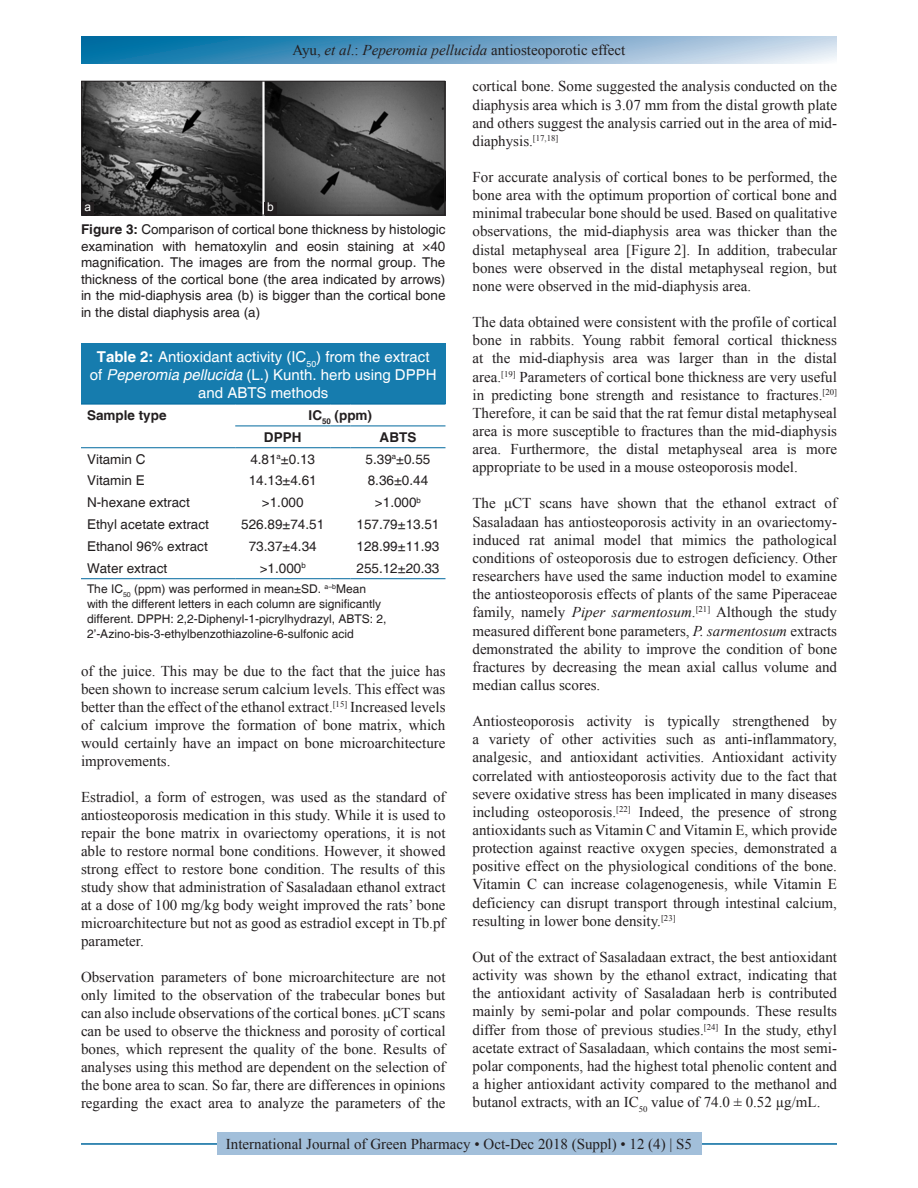
<style>
.page{position:relative;width:918px;height:1188px;background:#fff}
.page>*{position:absolute;margin:0;border:0;box-sizing:border-box;transform-origin:0 0}
.TX{font:15px/18.1px "Times New Roman";color:#231f20;text-align:justify}
.TT{font:15px/18px "Helvetica";color:#fff;text-align:center}
.FGC{font:13.5px/16.5px "Helvetica";color:#231f20;text-align:justify}
.TB{font:13.5px "Helvetica";color:#231f20}
.TBL{font:13.5px "Helvetica";color:#231f20}
.TCH{font:700 13.5px "Helvetica";color:#231f20}
.TFN{font:12px/15px "Helvetica";color:#231f20}
.LABEL{font:12px "Arial";color:#fff}
.s1{font-style:italic}
.s2{font-weight:700}
</style>
<div class="page">
<svg style="left:81px;top:37px;width:756px;height:27px;background:#6ba4c8"></svg>
<hr style="left:81px;top:1143px;width:756px;height:2px;background:#00689e">
<div style="left:217px;top:1133px;width:484px;height:22px;background:#a2bfda"></div>
<div style="left:81px;top:344px;width:365px;height:60px;background:#167cae"></div>
<hr style="left:81px;top:578px;width:134px;height:1px;background:#00689e">
<svg style="left:215px;top:578px;width:20px;height:1px"></svg>
<hr style="left:235px;top:578px;width:95px;height:1px;background:#00689e">
<svg style="left:330px;top:578px;width:21px;height:1px"></svg>
<hr style="left:351px;top:578px;width:94px;height:1px;background:#00689e">
<hr style="left:81px;top:404px;width:134px;height:1px;background:#00689e">
<svg style="left:215px;top:404px;width:20px;height:1px"></svg>
<hr style="left:235px;top:404px;width:95px;height:1px;background:#00689e">
<svg style="left:330px;top:404px;width:21px;height:1px"></svg>
<hr style="left:351px;top:404px;width:94px;height:1px;background:#00689e">
<hr style="left:81px;top:447px;width:134px;height:1px;background:#00689e">
<svg style="left:215px;top:447px;width:20px;height:1px"></svg>
<hr style="left:235px;top:447px;width:95px;height:1px;background:#00689e">
<svg style="left:330px;top:447px;width:21px;height:1px"></svg>
<hr style="left:351px;top:447px;width:94px;height:1px;background:#00689e">
<hr style="left:235px;top:426px;width:95px;height:1px;background:#00689e">
<svg style="left:330px;top:426px;width:21px;height:1px"></svg>
<hr style="left:351px;top:426px;width:94px;height:1px;background:#00689e">
<img style="left:83px;top:83px;width:360px;height:130px">
<div style="left:81px;top:81px;width:364px;height:134px;border:1px solid #231f20"></div>
<div style="left:264px;top:203px;width:13px;height:12px;background:#231f20"></div>
<div style="left:81px;top:203px;width:13px;height:12px;background:#231f20"></div>
<p class="TX" style="left:293px;top:41px;width:334px">Ayu, <span class="s1">et al</span>.: <span class="s1">Peperomia pellucida</span> antiosteoporotic effect</p>
<p class="LABEL" style="left:84px;top:199px;width:8px">a</p>
<p class="LABEL" style="left:267px;top:199px;width:8px">b</p>
<p class="FGC" style="left:81px;top:222px;width:366px"><span class="s2">Figure 3:</span> Comparison of cortical bone thickness by histologic examination with hematoxylin and eosin staining at ×40 magnification. The images are from the normal group. The thickness of the cortical bone (the area indicated by arrows) in the mid-diaphysis area (b) is bigger than the cortical bone in the distal diaphysis area (a)</p>
<p class="TT" style="left:90px;top:348px;width:348px"><span class="s2">Table 2:</span> Antioxidant activity (IC<sub>50</sub>) from the extract of <span class="s1">Peperomia pellucida</span> (L.) Kunth. herb using DPPH and ABTS methods</p>
<p class="TCH" style="left:87px;top:407px;width:81px">Sample type</p>
<p class="TCH" style="left:309px;top:407px;width:65px">IC<sub>50</sub> (ppm)</p>
<p class="TCH" style="left:264px;top:429px;width:39px">DPPH</p>
<p class="TCH" style="left:380px;top:429px;width:38px">ABTS</p>
<p class="TB" style="left:87px;top:451px;width:60px">Vitamin C</p>
<p class="TB" style="left:250px;top:451px;width:66px">4.81<sup>a</sup>±0.13</p>
<p class="TB" style="left:366px;top:451px;width:66px">5.39<sup>a</sup>±0.55</p>
<p class="TB" style="left:87px;top:473px;width:59px">Vitamin E</p>
<p class="TB" style="left:249px;top:473px;width:69px">14.13±4.61</p>
<p class="TB" style="left:368px;top:473px;width:62px">8.36±0.44</p>
<p class="TB" style="left:87px;top:495px;width:104px">N‑hexane extract</p>
<p class="TB" style="left:262px;top:495px;width:43px">&gt;1.000</p>
<p class="TB" style="left:375px;top:495px;width:48px">&gt;1.000<sup>b</sup></p>
<p class="TB" style="left:87px;top:517px;width:124px">Ethyl acetate extract</p>
<p class="TB" style="left:241px;top:517px;width:84px">526.89±74.51</p>
<p class="TB" style="left:357px;top:517px;width:84px">157.79±13.51</p>
<p class="TB" style="left:87px;top:538px;width:122px">Ethanol 96% extract</p>
<p class="TB" style="left:249px;top:538px;width:69px">73.37±4.34</p>
<p class="TB" style="left:357px;top:538px;width:84px">128.99±11.93</p>
<p class="TBL" style="left:87px;top:560px;width:82px">Water extract</p>
<p class="TBL" style="left:260px;top:560px;width:48px">&gt;1.000<sup>b</sup></p>
<p class="TBL" style="left:357px;top:560px;width:84px">255.12±20.33</p>
<p class="TFN" style="left:87px;top:582px;width:301px">The IC<sub>50</sub> (ppm) was performed in mean±SD. <sup>a–b</sup>Mean with the different letters in each column are significantly different. DPPH: 2,2‑Diphenyl‑1‑picrylhydrazyl, ABTS: 2, 2’‑Azino‑bis‑3‑ethylbenzothiazoline‑6‑sulfonic acid</p>
<p class="TX" style="left:81px;top:661px;width:366px">of the juice. This may be due to the fact that the juice has been shown to increase serum calcium levels. This effect was better than the effect of the ethanol extract.<sup>[15]</sup> Increased levels of calcium improve the formation of bone matrix, which would certainly have an impact on bone microarchitecture improvements.</p>
<p class="TX" style="left:81px;top:787px;width:366px">Estradiol, a form of estrogen, was used as the standard of antiosteoporosis medication in this study. While it is used to repair the bone matrix in ovariectomy operations, it is not able to restore normal bone conditions. However, it showed strong effect to restore bone condition. The results of this study show that administration of Sasaladaan ethanol extract at a dose of 100 mg/kg body weight improved the rats’ bone microarchitecture but not as good as estradiol except in Tb.pf parameter.</p>
<p class="TX" style="left:81px;top:967px;width:366px">Observation parameters of bone microarchitecture are not only limited to the observation of the trabecular bones but can also include observations of the cortical bones. μCT scans can be used to observe the thickness and porosity of cortical bones, which represent the quality of the bone. Results of analyses using this method are dependent on the selection of the bone area to scan. So far, there are differences in opinions regarding the exact area to analyze the parameters of the</p>
<p class="TX" style="left:472px;top:77px;width:366px">cortical bone. Some suggested the analysis conducted on the diaphysis area which is 3.07 mm from the distal growth plate and others suggest the analysis carried out in the area of mid&shy;diaphysis.<sup>[17,18]</sup></p>
<p class="TX" style="left:472px;top:167px;width:366px">For accurate analysis of cortical bones to be performed, the bone area with the optimum proportion of cortical bone and minimal trabecular bone should be used. Based on qualitative observations, the mid-diaphysis area was thicker than the distal metaphyseal area [Figure 2]. In addition, trabecular bones were observed in the distal metaphyseal region, but none were observed in the mid-diaphysis area.</p>
<p class="TX" style="left:472px;top:313px;width:366px">The data obtained were consistent with the profile of cortical bone in rabbits. Young rabbit femoral cortical thickness at the mid-diaphysis area was larger than in the distal area.<sup>[19]</sup> Parameters of cortical bone thickness are very useful in predicting bone strength and resistance to fractures.<sup>[20] </sup>Therefore, it can be said that the rat femur distal metaphyseal area is more susceptible to fractures than the mid-diaphysis area. Furthermore, the distal metaphyseal area is more appropriate to be used in a mouse osteoporosis model.</p>
<p class="TX" style="left:472px;top:494px;width:366px">The μCT scans have shown that the ethanol extract of Sasaladaan has antiosteoporosis activity in an ovariectomy&shy;induced rat animal model that mimics the pathological conditions of osteoporosis due to estrogen deficiency. Other researchers have used the same induction model to examine the antiosteoporosis effects of plants of the same Piperaceae family, namely <span class="s1">Piper sarmentosum</span>.<sup>[21]</sup> Although the study measured different bone parameters, <span class="s1">P. sarmentosum</span> extracts demonstrated the ability to improve the condition of bone fractures by decreasing the mean axial callus volume and median callus scores.</p>
<p class="TX" style="left:472px;top:712px;width:366px">Antiosteoporosis activity is typically strengthened by a variety of other activities such as anti-inflammatory, analgesic, and antioxidant activities. Antioxidant activity correlated with antiosteoporosis activity due to the fact that severe oxidative stress has been implicated in many diseases including osteoporosis.<sup>[22]</sup> Indeed, the presence of strong antioxidants such as Vitamin C and Vitamin E, which provide protection against reactive oxygen species, demonstrated a positive effect on the physiological conditions of the bone.<br>Vitamin C can increase colagenogenesis, while Vitamin E deficiency can disrupt transport through intestinal calcium, resulting in lower bone density.<sup>[23]</sup></p>
<p class="TX" style="left:472px;top:947px;width:366px">Out of the extract of Sasaladaan extract, the best antioxidant activity was shown by the ethanol extract, indicating that the antioxidant activity of Sasaladaan herb is contributed mainly by semi-polar and polar compounds. These results differ from those of previous studies.<sup>[24]</sup> In the study, ethyl acetate extract of Sasaladaan, which contains the most semi&shy;polar components, had the highest total phenolic content and a higher antioxidant activity compared to the methanol and butanol extracts, with an IC<sub>50</sub> value of 74.0 ± 0.52 µg/mL.</p>
<p class="TX" style="left:226px;top:1135px;width:468px">International Journal of Green Pharmacy • Oct-Dec 2018 (Suppl) • 12 (4) | S5</p>
</div>
